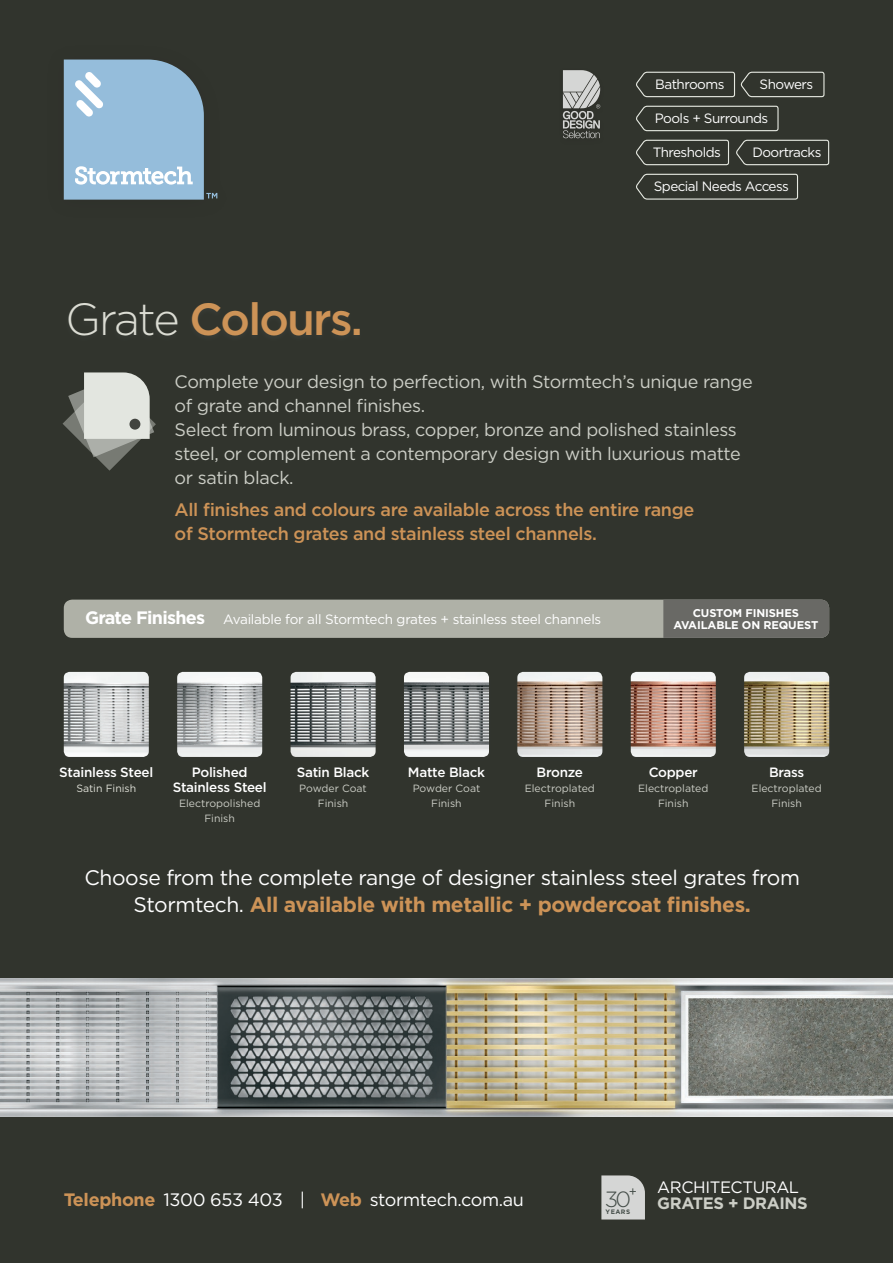
<style>
.page{position:relative;width:893px;height:1263px;background:#31342d}
.page>*{position:absolute;margin:0;border:0;box-sizing:border-box;transform-origin:0 0}
.t1{font:500 45px "Gotham";letter-spacing:-.04em;color:#cd9357}
.t2{font:300 22.05px "Gotham";color:#45504c}
.t3{font:21px/27px "Gotham";letter-spacing:-.02em;color:#fff;text-align:center}
.t4{font:18px/24px "Gotham";letter-spacing:-.02em;color:#cccec6}
.t5{font:500 18px/24px "Gotham";letter-spacing:-.02em;color:#cd9357}
.t6{font:18px "Gotham";letter-spacing:-.02em;color:#fff}
.t7{font:16.5px "Gotham";letter-spacing:-.025em;color:#fff}
.t8{font:700 16.5px "Gotham";letter-spacing:-.025em;color:#cccec6}
.t9{font:500 13.5px/15px "Gotham";letter-spacing:-.02em;color:#fff;text-align:center}
.Product_Title{font:13.5px "Gotham";letter-spacing:-.04em;color:#fff}
.Product_Title-2{font:13.5px "Gotham";letter-spacing:-.02em;color:#fff}
.t10{font:12.9px "Gotham";color:#45504c}
.t11{font:700 11.25px/12px "Gotham";letter-spacing:-.01em;color:#fff;text-align:center}
.t12{font:10.5px/15px "Gotham";color:#cccec6;text-align:center}
.t13{font:10.5px "Gotham";color:#e1e2d9}
.t14{font:700 6.45px "Gotham";letter-spacing:.07em;color:#45504c}
.s1{font-weight:300;color:#dbdcd3}
.s2{font-weight:700;font-size:18px}
.s3{font-weight:700;color:#cd9357}
</style>
<div class="page">
<div style="left:64px;top:600px;width:765px;height:38px;background:#afb1a7;border-radius:9px"></div>
<div style="left:663px;top:600px;width:166px;height:38px;background:#696965"></div>
<svg style="left:63px;top:372px;width:93px;height:99px"></svg>
<div style="left:129px;top:419px;width:11px;height:11px;background:#42443f;border-radius:50%"></div>
<svg style="left:64px;top:60px;width:153px;height:140px;background:#90b1c9"></svg>
<img style="left:0;top:978px;width:893px;height:139px">
<svg style="left:636px;top:105px;width:143px;height:27px"></svg>
<svg style="left:636px;top:139px;width:94px;height:27px"></svg>
<svg style="left:736px;top:139px;width:94px;height:27px"></svg>
<svg style="left:636px;top:173px;width:163px;height:27px"></svg>
<svg style="left:636px;top:71px;width:189px;height:27px"></svg>
<div style="left:59px;top:669px;width:95px;height:95px;background:#4c4e4c;opacity:.1"></div>
<img style="left:64px;top:672px;width:85px;height:85px">
<div style="left:286px;top:669px;width:94px;height:95px;background:#4c4e4c;opacity:.1"></div>
<img style="left:291px;top:672px;width:85px;height:85px">
<div style="left:513px;top:669px;width:94px;height:95px;background:#4c4e4c;opacity:.1"></div>
<img style="left:517px;top:672px;width:85px;height:85px">
<div style="left:626px;top:669px;width:95px;height:95px;background:#4c4e4c;opacity:.1"></div>
<img style="left:631px;top:672px;width:85px;height:85px">
<div style="left:739px;top:669px;width:95px;height:95px;background:#4c4e4c;opacity:.1"></div>
<img style="left:744px;top:672px;width:85px;height:85px">
<img style="left:404px;top:672px;width:85px;height:85px">
<div style="left:172px;top:669px;width:95px;height:95px;background:#4c4e4c;opacity:.1"></div>
<img style="left:177px;top:672px;width:85px;height:85px">
<svg style="left:601px;top:1175px;width:44px;height:44px;background:#cbcdcb"></svg>
<svg style="left:563px;top:70px;width:37px;height:68px"></svg>
<p class="Product_Title" style="left:655px;top:76px;width:71px">Bathrooms</p>
<p class="Product_Title" style="left:760px;top:76px;width:55px">Showers</p>
<p class="t1" style="left:66px;top:294px;width:299px"><span class="s1">Grate</span> Colours.</p>
<p class="Product_Title" style="left:655px;top:110px;width:115px">Pools + Surrounds</p>
<p class="Product_Title" style="left:653px;top:144px;width:70px">Thresholds</p>
<p class="Product_Title" style="left:752px;top:144px;width:71px">Doortracks</p>
<p class="Product_Title" style="left:654px;top:179px;width:137px">Special Needs Access</p>
<p class="t4" style="left:175px;top:369px;width:580px">Complete your design to perfection, with Stormtech’s unique range of grate and channel finishes.<br>Select from luminous brass, copper, bronze and polished stainless steel, or complement a contemporary design with luxurious matte or satin black.</p>
<p class="t5" style="left:175px;top:497px;width:521px">All finishes and colours are available across the entire range of Stormtech grates and stainless steel channels.</p>
<p class="Product_Title-2" style="left:85px;top:612px;width:518px"><span class="s2">Grate Finishes</span> Available for all Stormtech grates + stainless steel channels</p>
<p class="t11" style="left:673px;top:606px;width:146px">CUSTOM FINISHES<br>AVAILABLE ON REQUEST</p>
<p class="t9" style="left:59px;top:764px;width:95px">Stainless Steel</p>
<p class="t13" style="left:76px;top:782px;width:61px">Satin Finish</p>
<p class="t9" style="left:173px;top:764px;width:95px">Polished<br>Stainless Steel</p>
<p class="t12" style="left:179px;top:795px;width:83px">Electropolished<br>Finish</p>
<p class="t9" style="left:297px;top:764px;width:74px">Satin Black</p>
<p class="t12" style="left:299px;top:780px;width:69px">Powder Coat<br>Finish</p>
<p class="t9" style="left:408px;top:764px;width:79px">Matte Black</p>
<p class="t12" style="left:413px;top:780px;width:69px">Powder Coat<br>Finish</p>
<p class="t9" style="left:537px;top:764px;width:48px">Bronze</p>
<p class="t12" style="left:525px;top:780px;width:72px">Electroplated<br>Finish</p>
<p class="t9" style="left:649px;top:764px;width:51px">Copper</p>
<p class="t12" style="left:638px;top:780px;width:72px">Electroplated<br>Finish</p>
<p class="t9" style="left:769px;top:764px;width:37px">Brass</p>
<p class="t12" style="left:752px;top:780px;width:72px">Electroplated<br>Finish</p>
<p class="t3" style="left:85px;top:864px;width:717px">Choose from the complete range of designer stainless steel grates from<br>Stormtech. <span class="s3">All available with metallic + powdercoat finishes.</span></p>
<p class="t7" style="left:657px;top:1178px;width:143px">ARCHITECTURAL</p>
<p class="t2" style="left:604px;top:1187px;width:29px">30</p>
<p class="t10" style="left:629px;top:1184px;width:10px">+</p>
<p class="t14" style="left:606px;top:1208px;width:26px">YEARS</p>
<p class="t6" style="left:64px;top:1189px;width:462px"><span class="s3">Telephone</span> 1300 653 403 | <span class="s3">Web</span> stormtech.com.au</p>
<p class="t8" style="left:657px;top:1194px;width:152px">GRATES + DRAINS</p>
</div>
